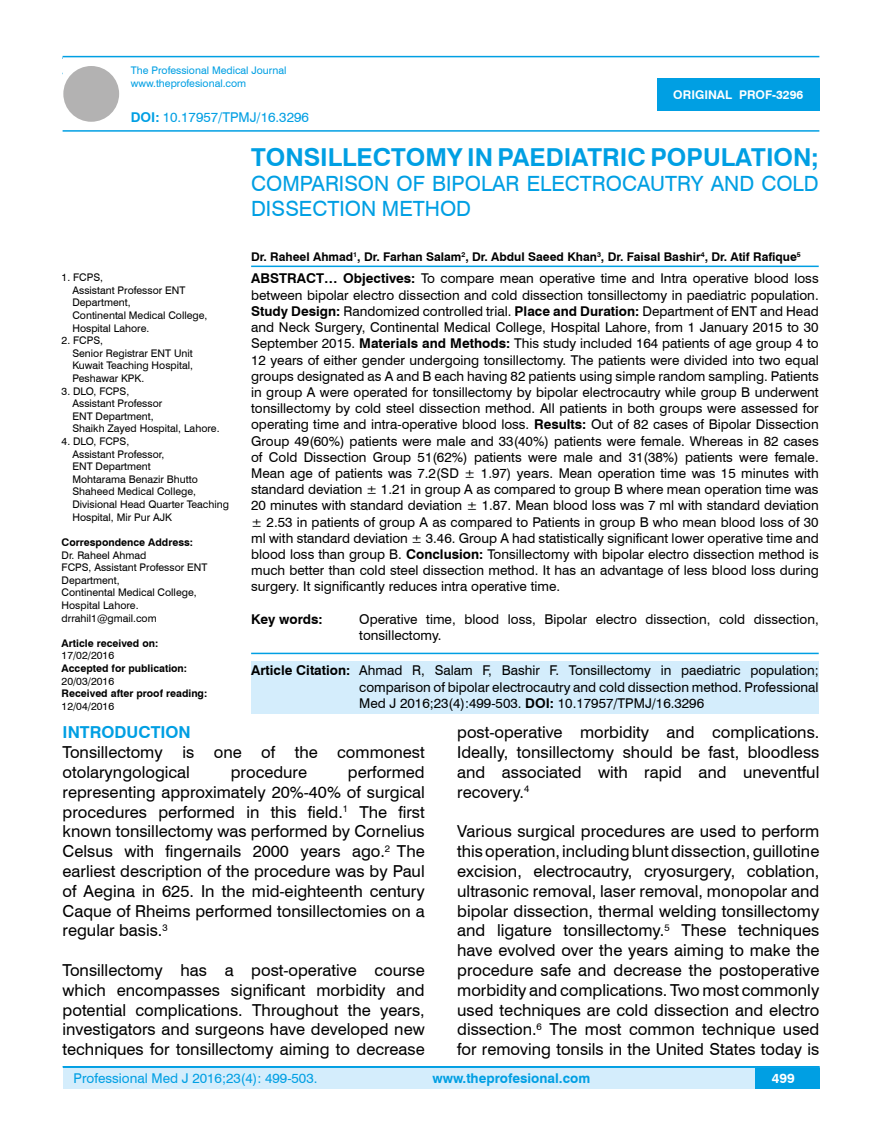
<style>
.page{position:relative;width:882px;height:1145px;background:#fff}
.page>*{position:absolute;margin:0;border:0;box-sizing:border-box;transform-origin:0 0}
.t1{font:700 24.75px "Swiss 721 BT";color:#009fe3}
.t2{font:21px/25.2px "Swiss 721 BT";color:#009fe3}
.t3{font:16.5px/19.8px "Swiss 721 BT";color:#000;text-align:justify}
.t4{font:700 16.5px "Swiss 721 BT";color:#009fe3}
.t5{font:13.5px/16.2px "Swiss 721 BT";color:#000;text-align:justify}
.t6{font:13.5px "Swiss 721 BT";color:#009fe3}
.t7{font:700 13.5px "Swiss 721 BT";color:#009fe3}
.t8{font:700 13.5px "Swiss 721 BT";color:#000}
.t9{font:700 13.5px "Swiss 721 BT";color:#fff}
.t10{font:700 12px "Swiss 721 BT";color:#000}
.t11{font:700 12px "Swiss 721 BT";color:#fff}
.t12{font:10.5px/12.6px "Swiss 721 BT";color:#000}
.t13{font:700 10.5px "Swiss 721 BT";color:#000}
.t14{font:10.5px/12.6px "Swiss 721 BT";color:#009fe3}
.s1{font-weight:700}
</style>
<div class="page">
<div style="left:63px;top:1067px;width:756px;height:21px;background:#d4edfc"></div>
<hr style="left:63px;top:1066px;width:756px;height:2px;background:#009fe3">
<div style="left:754px;top:1068px;width:65px;height:20px;background:#009fe3"></div>
<hr style="left:63px;top:56px;width:756px;height:1px;background:#009fe3">
<hr style="left:63px;top:130px;width:756px;height:2px;background:#009fe3">
<div style="left:63px;top:66px;width:56px;height:56px;background:#b3b2b2;border-radius:50%"></div>
<div style="left:657px;top:78px;width:162px;height:33px;background:#009fe3"></div>
<hr style="left:251px;top:265px;width:567px;height:2px;background:#009fe3">
<hr style="left:251px;top:652px;width:567px;height:2px;background:#009fe3">
<div style="left:251px;top:661px;width:567px;height:52px;background:#d4edfc"></div>
<p class="t14" style="left:131px;top:64px;width:157px">The Professional Medical Journal www.theprofesional.com</p>
<p class="t6" style="left:131px;top:108px;width:179px"><span class="s1">DOI:</span> 10.17957/TPMJ/16.3296</p>
<p class="t11" style="left:673px;top:87px;width:131px">ORIGINAL PROF-3296</p>
<p class="t12" style="left:72px;top:271px;width:136px;text-indent:-11px">1. FCPS,<br>Assistant Professor ENT<br>Department,<br>Continental Medical College,<br>Hospital Lahore.</p>
<p class="t12" style="left:72px;top:334px;width:122px;text-indent:-11px">2. FCPS,<br>Senior Registrar ENT Unit<br>Kuwait Teaching Hospital,<br>Peshawar KPK.</p>
<p class="t12" style="left:72px;top:384px;width:148px;text-indent:-11px">3. DLO, FCPS,<br>Assistant Professor<br>ENT Department,<br>Shaikh Zayed Hospital, Lahore.</p>
<p class="t12" style="left:72px;top:434px;width:158px;text-indent:-11px">4. DLO, FCPS,<br>Assistant Professor,<br>ENT Department<br>Mohtarama Benazir Bhutto<br>Shaheed Medical College,<br>Divisional Head Quarter Teaching<br>Hospital, Mir Pur AJK</p>
<p class="t13" style="left:62px;top:535px;width:133px">Correspondence Address:</p>
<p class="t12" style="left:62px;top:548px;width:147px">Dr. Raheel Ahmad<br>FCPS, Assistant Professor ENT<br>Department,<br>Continental Medical College,<br>Hospital Lahore. drrahil1@gmail.com</p>
<p class="t13" style="left:62px;top:635px;width:98px">Article received on:</p>
<p class="t12" style="left:62px;top:649px;width:54px">17/02/2016</p>
<p class="t13" style="left:62px;top:661px;width:127px">Accepted for publication:</p>
<p class="t12" style="left:62px;top:674px;width:54px">20/03/2016</p>
<p class="t13" style="left:62px;top:686px;width:147px">Received after proof reading:</p>
<p class="t12" style="left:62px;top:699px;width:54px">12/04/2016</p>
<h1 class="t1" style="left:251px;top:140px;width:568px">TONSILLECTOMY IN PAEDIATRIC POPULATION;</h1>
<h2 class="t2" style="left:251px;top:170px;width:569px">COMPARISON OF BIPOLAR ELECTROCAUTRY AND COLD<br>DISSECTION METHOD</h2>
<p class="t10" style="left:251px;top:248px;width:551px">Dr. Raheel Ahmad<sup>1</sup>, Dr. Farhan Salam<sup>2</sup>, Dr. Abdul Saeed Khan<sup>3</sup>, Dr. Faisal Bashir<sup>4</sup>, Dr. Atif Rafique<sup>5</sup></p>
<p class="t5" style="left:251px;top:270px;width:569px"><span class="s1">ABSTRACT… Objectives:</span> To compare mean operative time and Intra operative blood loss between bipolar electro dissection and cold dissection tonsillectomy in paediatric population.<br><span class="s1">Study Design:</span> Randomized controlled trial. <span class="s1">Place and Duration:</span> Department of ENT and Head and Neck Surgery, Continental Medical College, Hospital Lahore, from 1 January 2015 to 30<br>September 2015. <span class="s1">Materials and Methods:</span> This study included 164 patients of age group 4 to 12 years of either gender undergoing tonsillectomy. The patients were divided into two equal groups designated as A and B each having 82 patients using simple random sampling. Patients in group A were operated for tonsillectomy by bipolar electrocautry while group B underwent tonsillectomy by cold steel dissection method. All patients in both groups were assessed for operating time and intra-operative blood loss. <span class="s1">Results:</span> Out of 82 cases of Bipolar Dissection Group 49(60%) patients were male and 33(40%) patients were female. Whereas in 82 cases of Cold Dissection Group 51(62%) patients were male and 31(38%) patients were female.<br>Mean age of patients was 7.2(SD ± 1.97) years. Mean operation time was 15 minutes with standard deviation ± 1.21 in group A as compared to group B where mean operation time was 20 minutes with standard deviation ± 1.87. Mean blood loss was 7 ml with standard deviation ± 2.53 in patients of group A as compared to Patients in group B who mean blood loss of 30 ml with standard deviation ± 3.46. Group A had statistically significant lower operative time and blood loss than group B. <span class="s1">Conclusion:</span> Tonsillectomy with bipolar electro dissection method is much better than cold steel dissection method. It has an advantage of less blood loss during surgery. It significantly reduces intra operative time.</p>
<p class="t8" style="left:251px;top:609px;width:73px">Key words:</p>
<p class="t5" style="left:359px;top:610px;width:460px">Operative time, blood loss, Bipolar electro dissection, cold dissection, tonsillectomy.</p>
<p class="t5" style="left:359px;top:662px;width:461px;text-indent:-108px"><span class="s1">Article Citation:</span> Ahmad R, Salam F, Bashir F. Tonsillectomy in paediatric population; comparison of bipolar electrocautry and cold dissection method. Professional Med J 2016;23(4):499-503. <span class="s1">DOI:</span> 10.17957/TPMJ/16.3296</p>
<p class="t4" style="left:63px;top:721px;width:130px">INTRODUCTION</p>
<p class="t3" style="left:63px;top:742px;width:363px">Tonsillectomy is one of the commonest otolaryngological</p>
<p class="t3" style="left:63px;top:761px;width:363px;text-indent:285px">performed representing approximately 20%-40% of surgical procedures performed in this field.<sup>1</sup> The first known tonsillectomy was performed by Cornelius Celsus with fingernails 2000 years ago.<sup>2</sup> The earliest description of the procedure was by Paul of Aegina in 625. In the mid-eighteenth century Caque of Rheims performed tonsillectomies on a regular basis.<sup>3</sup></p>
<p class="t3" style="left:63px;top:959px;width:363px">Tonsillectomy has a post-operative course which encompasses significant morbidity and potential complications. Throughout the years, investigators and surgeons have developed new techniques for tonsillectomy aiming to decrease</p>
<p class="t3" style="left:231px;top:761px;width:78px">procedure</p>
<p class="t3" style="left:457px;top:722px;width:363px">post-operative morbidity and complications.<br>Ideally, tonsillectomy should be fast, bloodless and associated with rapid and uneventful recovery.<sup>4</sup></p>
<p class="t3" style="left:457px;top:821px;width:363px">Various surgical procedures are used to perform this operation, including blunt dissection, guillotine excision, electrocautry, cryosurgery, coblation, ultrasonic removal, laser removal, monopolar and bipolar dissection, thermal welding tonsillectomy and ligature tonsillectomy.<sup>5</sup> These techniques have evolved over the years aiming to make the procedure safe and decrease the postoperative morbidity and complications. Two most commonly used techniques are cold dissection and electro dissection.<sup>6</sup> The most common technique used for removing tonsils in the United States today is</p>
<p class="t6" style="left:74px;top:1069px;width:245px">Professional Med J 2016;23(4): 499-503.</p>
<p class="t7" style="left:432px;top:1069px;width:159px">www.theprofesional.com</p>
<p class="t9" style="left:771px;top:1069px;width:24px">499</p>
</div>
